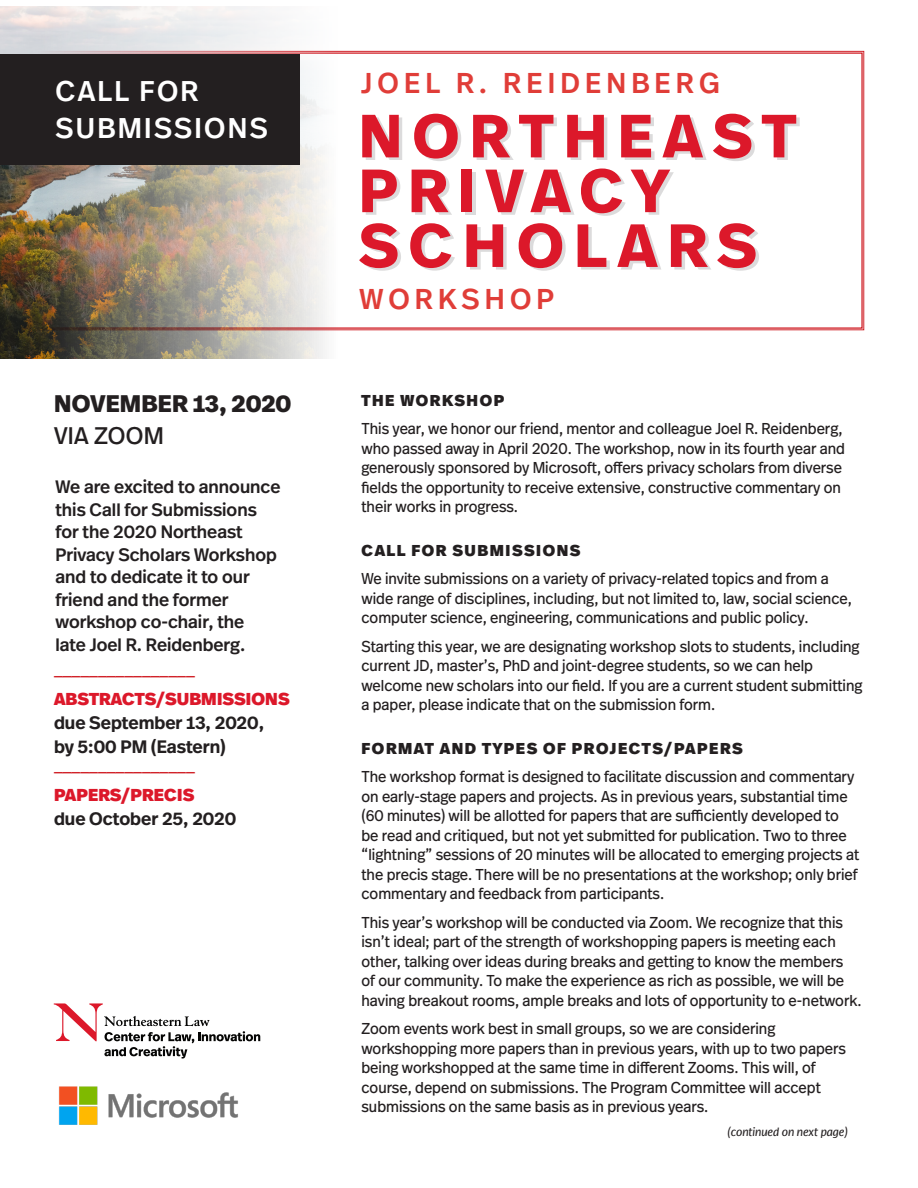
<style>
.page{position:relative;width:918px;height:1188px;background:#fff}
.page>*{position:absolute;margin:0;border:0;box-sizing:border-box;transform-origin:0 0}
.t1{font:700 60.75px "Real Head Pro";letter-spacing:.17em;color:#dc182a}
.t2{font:500 28.65px "Real Head Pro";letter-spacing:.18em;color:#e03d38}
.t3{font:500 28.5px/37.5px "Real Head Pro";letter-spacing:.08em;color:#fff}
.t4{font:800 24px/31.5px "Real Head Pro";letter-spacing:.01em;color:#231f20}
.t5{font:500 18px/22.5px "Real Head Pro";color:#231f20}
.t6{font:600 18px "Real Head Pro";color:#231f20}
.t7{font:900 17.25px "Real Head Pro";letter-spacing:.01em;color:#dc182a}
.Text_Reg{font:15.75px/19.5px "Real Head Pro";color:#231f20;scale:.96 1}
.A_Head{font:900 15.75px "Real Head Pro";letter-spacing:.1em;color:#231f20}
.t8{font:15.75px "Real Head Pro";color:#d1232a}
.Text_Reg-2{font:italic 12px "Real Head Pro";color:#231f20;scale:.96 1}
.s1{font-weight:400}
</style>
<div class="page">
<svg style="left:409px;top:52px;width:454px;height:277px"></svg>
<img style="left:0;top:6px;width:409px;height:352px">
<div style="left:0;top:54px;width:300px;height:111px;background:#231f20"></div>
<svg style="left:54px;top:1003px;width:206px;height:45px"></svg>
<img style="left:59px;top:1048px;width:179px;height:77px">
<p class="t3" style="left:56px;top:71px;width:214px">CALL FOR<br>SUBMISSIONS</p>
<p class="t4" style="left:54px;top:387px;width:239px">NOVEMBER 13, 2020<br><span class="s1">VIA ZOOM</span></p>
<p class="t5" style="left:56px;top:475px;width:227px">We are excited to announce this Call for Submissions for the 2020 Northeast<br>Privacy Scholars Workshop and to dedicate it to our friend and the former workshop co-chair, the<br>late Joel R. Reidenberg.</p>
<p class="t8" style="left:54px;top:658px;width:142px">________________</p>
<p class="t7" style="left:54px;top:686px;width:237px">ABSTRACTS/SUBMISSIONS</p>
<p class="t6" style="left:54px;top:709px;width:212px">due September 13, 2020,</p>
<p class="t6" style="left:54px;top:733px;width:174px">by 5:00 PM (Eastern)</p>
<p class="t8" style="left:54px;top:754px;width:142px">________________</p>
<p class="t7" style="left:54px;top:782px;width:142px">PAPERS/PRECIS</p>
<p class="t6" style="left:54px;top:805px;width:184px">due October 25, 2020</p>
<p class="t2" style="left:361px;top:63px;width:360px">JOEL R. REIDENBERG</p>
<p class="t1" style="left:359px;top:92px;width:439px">NORTHEAST</p>
<p class="t1" style="left:359px;top:146px;width:311px">PRIVACY</p>
<p class="t1" style="left:359px;top:201px;width:399px">SCHOLARS</p>
<p class="t2" style="left:360px;top:279px;width:196px">WORKSHOP</p>
<p class="A_Head" style="left:362px;top:388px;width:144px">THE WORKSHOP</p>
<p class="Text_Reg" style="left:362px;top:418px;width:505px">This year, we honor our friend, mentor and colleague Joel R. Reidenberg, who passed away in April 2020. The workshop, now in its fourth year and generously sponsored by Microsoft, offers privacy scholars from diverse fields the opportunity to receive extensive, constructive commentary on their works in progress.</p>
<p class="A_Head" style="left:362px;top:538px;width:220px">CALL FOR SUBMISSIONS</p>
<p class="Text_Reg" style="left:362px;top:568px;width:512px">We invite submissions on a variety of privacy-related topics and from a wide range of disciplines, including, but not limited to, law, social science, computer science, engineering, communications and public policy.</p>
<p class="Text_Reg" style="left:362px;top:636px;width:524px">Starting this year, we are designating workshop slots to students, including current JD, master’s, PhD and joint-degree students, so we can help welcome new scholars into our field. If you are a current student submitting a paper, please indicate that on the submission form.</p>
<p class="A_Head" style="left:362px;top:736px;width:383px">FORMAT AND TYPES OF PROJECTS/PAPERS</p>
<p class="Text_Reg" style="left:362px;top:766px;width:520px">The workshop format is designed to facilitate discussion and commentary on early-stage papers and projects. As in previous years, substantial time (60 minutes) will be allotted for papers that are sufficiently developed to be read and critiqued, but not yet submitted for publication. Two to three “lightning” sessions of 20 minutes will be allocated to emerging projects at the precis stage. There will be no presentations at the workshop; only brief commentary and feedback from participants.</p>
<p class="Text_Reg" style="left:362px;top:912px;width:523px">This year’s workshop will be conducted via Zoom. We recognize that this isn’t ideal; part of the strength of workshopping papers is meeting each other, talking over ideas during breaks and getting to know the members<br>of our community. To make the experience as rich as possible, we will be having breakout rooms, ample breaks and lots of opportunity to e-network.</p>
<p class="Text_Reg" style="left:362px;top:1018px;width:506px">Zoom events work best in small groups, so we are considering workshopping more papers than in previous years, with up to two papers being workshopped at the same time in different Zooms. This will, of course, depend on submissions. The Program Committee will accept submissions on the same basis as in previous years.</p>
<p class="Text_Reg-2" style="left:728px;top:1124px;width:127px">(continued on next page)</p>
</div>
